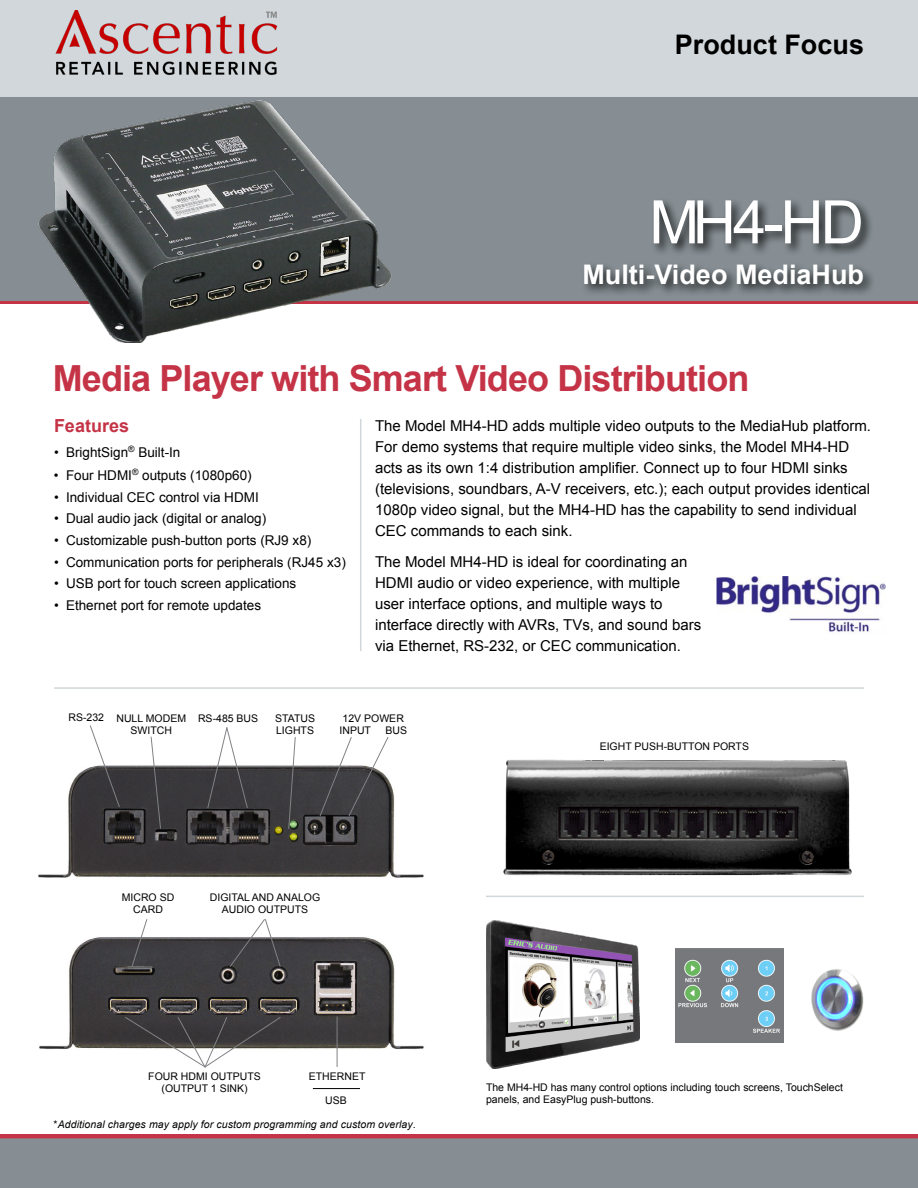
<style>
.page{position:relative;width:918px;height:1188px;background:#fff}
.page>*{position:absolute;margin:0;border:0;box-sizing:border-box;transform-origin:0 0}
.t1{font:60px "Arial";color:#fff}
.t2{font:700 36px "Arial";letter-spacing:-.025em;color:#c53346}
.t3{font:700 27px "Arial";color:#fff}
.t4{font:700 27px "Arial";color:#000}
.t5{font:700 18px "Arial";color:#c53346}
.t6{font:15px/21px "Arial";color:#000}
.t7{font:13.5px "Arial";color:#000}
.t8{font:10.5px/12px "Arial";color:#000;text-align:center}
.t9{font:italic 10.5px "Arial";letter-spacing:.01em;color:#000}
.s1{font-style:normal}
</style>
<div class="page">
<div style="left:0;top:0;width:918px;height:97px;background:#d1d7da"></div>
<div style="left:0;top:97px;width:918px;height:204px;background:#868e93"></div>
<hr style="left:0;top:301px;width:918px;height:3px;background:#c53346">
<img style="left:55px;top:10px;width:223px;height:66px">
<img style="left:39px;top:100px;width:352px;height:243px">
<hr style="left:54px;top:687px;width:810px;height:2px;background:#d1d7da">
<hr style="left:360px;top:419px;width:1px;height:232px;background:#d1d7da">
<div style="left:650px;top:197px;width:224px;height:59px;background:#000;opacity:.75"></div>
<div style="left:581px;top:261px;width:294px;height:36px;background:#000;opacity:.75"></div>
<div style="left:0;top:1138px;width:918px;height:50px;background:#868e93"></div>
<hr style="left:0;top:1134px;width:918px;height:4px;background:#c53346">
<img style="left:716px;top:576px;width:170px;height:56px">
<img style="left:38px;top:765px;width:386px;height:113px">
<hr style="left:313px;top:1088px;width:47px;height:1px;background:#000">
<svg style="left:89px;top:725px;width:31px;height:83px"></svg>
<img style="left:39px;top:937px;width:385px;height:119px">
<svg style="left:124px;top:1016px;width:157px;height:52px"></svg>
<svg style="left:131px;top:919px;width:17px;height:49px"></svg>
<svg style="left:229px;top:919px;width:52px;height:49px"></svg>
<svg style="left:150px;top:736px;width:11px;height:93px"></svg>
<svg style="left:207px;top:727px;width:41px;height:82px"></svg>
<svg style="left:288px;top:737px;width:8px;height:93px"></svg>
<svg style="left:319px;top:737px;width:70px;height:80px"></svg>
<hr style="left:337px;top:1017px;width:1px;height:50px;background:#808285">
<hr style="left:486px;top:896px;width:378px;height:1px;background:#d1d7da">
<img style="left:503px;top:759px;width:349px;height:117px">
<img style="left:675px;top:948px;width:109px;height:95px">
<img style="left:486px;top:920px;width:154px;height:148px">
<img style="left:811px;top:969px;width:53px;height:62px">
<h3 class="t4" style="left:675px;top:27px;width:191px">Product Focus</h3>
<h1 class="t1" style="left:649px;top:183px;width:216px">MH4-HD</h1>
<h3 class="t3" style="left:583px;top:257px;width:283px">Multi-Video MediaHub</h3>
<h2 class="t2" style="left:53px;top:355px;width:698px">Media Player with Smart Video Distribution</h2>
<p class="t5" style="left:54px;top:414px;width:77px">Features</p>
<p class="t7" style="left:54px;top:443px;width:128px">• BrightSign<sup>®</sup> Built-In</p>
<p class="t7" style="left:54px;top:467px;width:199px">• Four HDMI<sup>®</sup> outputs (1080p60)</p>
<p class="t7" style="left:54px;top:488px;width:206px">• Individual CEC control via HDMI</p>
<p class="t7" style="left:54px;top:510px;width:214px">• Dual audio jack (digital or analog)</p>
<p class="t7" style="left:54px;top:531px;width:259px">• Customizable push-button ports (RJ9 x8)</p>
<p class="t7" style="left:54px;top:553px;width:293px">• Communication ports for peripherals (RJ45 x3)</p>
<p class="t7" style="left:54px;top:575px;width:244px">• USB port for touch screen applications</p>
<p class="t7" style="left:54px;top:596px;width:209px">• Ethernet port for remote updates</p>
<p class="t6" style="left:375px;top:415px;width:498px">The Model MH4-HD adds multiple video outputs to the MediaHub platform.<br>For demo systems that require multiple video sinks, the Model MH4-HD acts as its own 1:4 distribution amplifier. Connect up to four HDMI sinks (televisions, soundbars, A-V receivers, etc.); each output provides identical 1080p video signal, but the MH4-HD has the capability to send individual CEC commands to each sink.</p>
<p class="t6" style="left:375px;top:552px;width:328px">The Model MH4-HD is ideal for coordinating an HDMI audio or video experience, with multiple user interface options, and multiple ways to interface directly with AVRs, TVs, and sound bars via Ethernet, RS-232, or CEC communication.</p>
<p class="t8" style="left:69px;top:711px;width:37px">RS-232</p>
<p class="t8" style="left:198px;top:712px;width:62px">RS-485 BUS</p>
<p class="t8" style="left:116px;top:712px;width:71px">NULL MODEM<br>SWITCH</p>
<p class="t8" style="left:275px;top:712px;width:41px;text-align:left">STATUS<br>LIGHTS</p>
<p class="t8" style="left:340px;top:712px;width:66px;text-align:left">12V POWER<br>INPUT</p>
<p class="t8" style="left:385px;top:724px;width:23px">BUS</p>
<p class="t8" style="left:122px;top:892px;width:54px">MICRO SD<br>CARD</p>
<p class="t8" style="left:210px;top:892px;width:112px">DIGITAL AND ANALOG<br>AUDIO OUTPUTS</p>
<p class="t8" style="left:148px;top:1070px;width:114px">FOUR HDMI OUTPUTS (OUTPUT 1 SINK)</p>
<p class="t8" style="left:309px;top:1070px;width:58px">ETHERNET</p>
<p class="t8" style="left:325px;top:1094px;width:23px">USB</p>
<p class="t9" style="left:54px;top:1117px;width:364px"><span class="s1">*</span>Additional charges may apply for custom programming and custom overlay<span class="s1">.</span></p>
<p class="t8" style="left:600px;top:740px;width:151px">EIGHT PUSH-BUTTON PORTS</p>
<p class="t8" style="left:486px;top:1081px;width:358px;line-height:12.6px;text-align:left">The MH4-HD has many control options including touch screens, TouchSelect panels, and EasyPlug push-buttons.</p>
</div>
